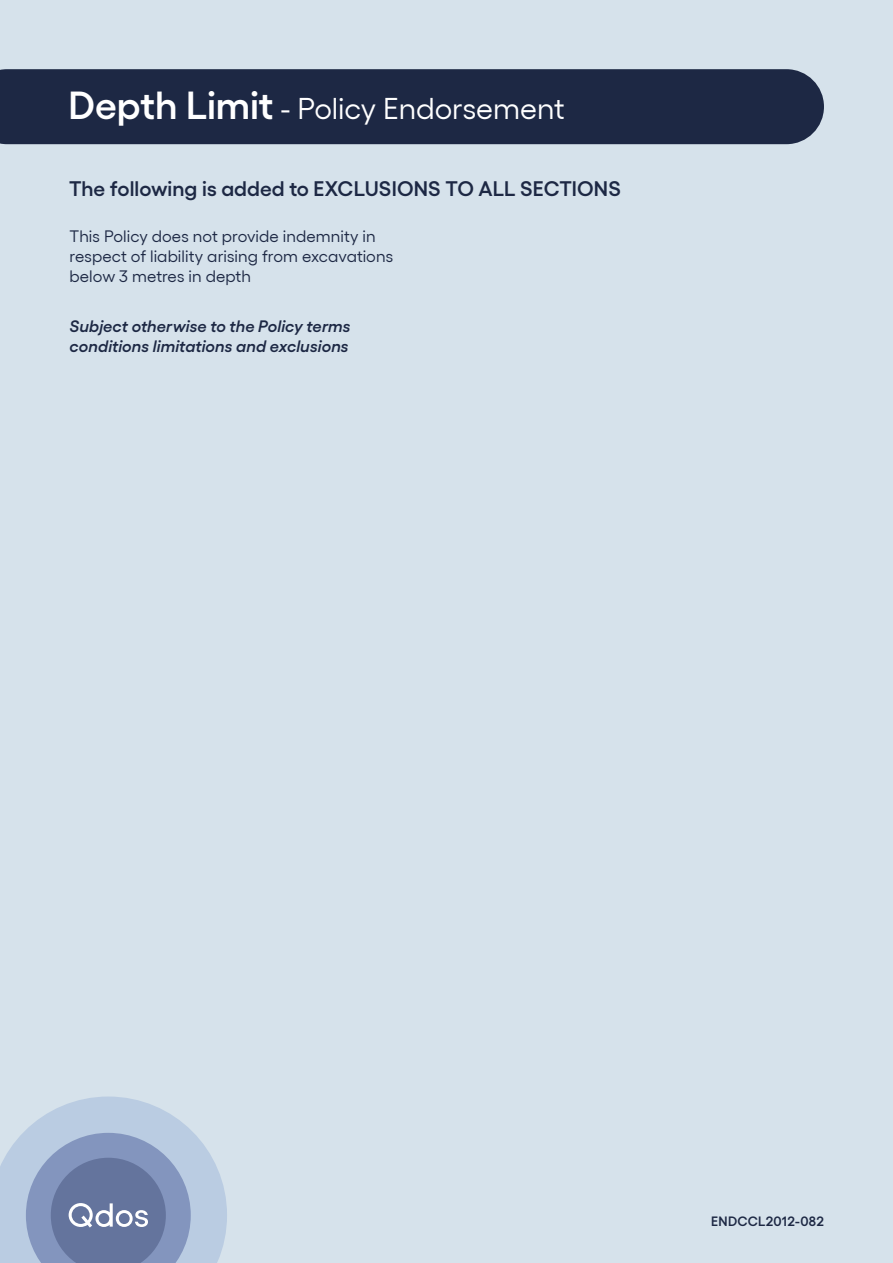
<style>
.page{position:relative;width:893px;height:1263px;background:#d6e2eb}
.page>*{position:absolute;margin:0;border:0;box-sizing:border-box;transform-origin:0 0}
.t1{font:30px "Gellix";letter-spacing:-.005em;color:#fff}
.t2{font:600 21px "Gellix";color:#1d2844}
.t3{font:16.5px/20.2px "Gellix";letter-spacing:.005em;color:#1d2844}
.t4{font:italic 600 16.5px/20.2px "Gellix";letter-spacing:.005em;color:#1d2844}
.t5{font:600 13.5px "Gellix";letter-spacing:.02em;color:#1d2844}
.s1{font-weight:600;font-size:39px}
</style>
<div class="page">
<svg style="left:0;top:1096px;width:227px;height:167px"></svg>
<div style="left:0;top:69px;width:824px;height:75px;background:#1d2844"></div>
<h1 class="t1" style="left:68px;top:86px;width:498px"><span class="s1">Depth Limit</span> - Policy Endorsement</h1>
<p class="t2" style="left:69px;top:172px;width:553px">The following is added to EXCLUSIONS TO ALL SECTIONS</p>
<p class="t3" style="left:70px;top:224px;width:325px">This Policy does not provide indemnity in respect of liability arising from excavations below 3 metres in depth</p>
<p class="t4" style="left:70px;top:314px;width:282px">Subject otherwise to the Policy terms conditions limitations and exclusions</p>
<p class="t5" style="left:711px;top:1210px;width:114px">ENDCCL2012-082</p>
</div>
